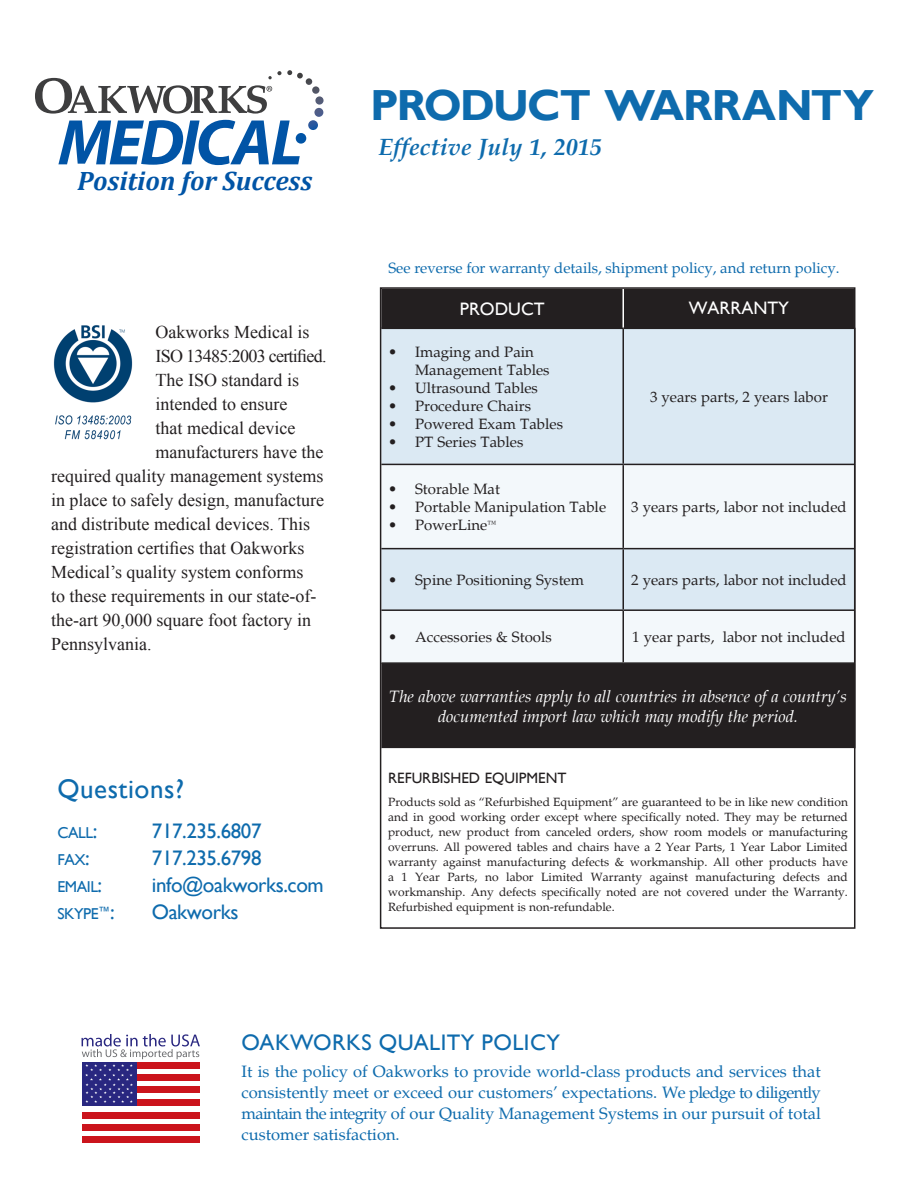
<style>
.page{position:relative;width:918px;height:1188px;background:#fff}
.page>*{position:absolute;margin:0;border:0;box-sizing:border-box;transform-origin:0 0}
.t1{font:700 43.5px "Gill Sans";letter-spacing:-.04em;color:#0e6bad}
.t2{font:27px "Gill Sans";letter-spacing:.02em;color:#0e6bad}
.t3{font:italic 700 26.85px "Cambria";color:#0154a6}
.t4{font:italic 700 24px "Palatino";color:#0e6bad}
.t5{font:22.5px "Gill Sans";letter-spacing:.02em;color:#0e6bad}
.t6{font:21px "Gill Sans";letter-spacing:-.02em;color:#0e6bad}
.t7{font:18px "Times New Roman";color:#231f20}
.t8{font:18px "Times New Roman";letter-spacing:-.04em;color:#231f20}
.t9{font:18px "Gill Sans";color:#fff}
.t10{font:16.5px/21px "Palatino";color:#0e6bad;text-align:justify}
.t11{font:italic 16.5px/19.8px "Palatino";color:#fff;text-align:center}
.t12{font:15.75px "Gill Sans";letter-spacing:-.025em;color:#0e6bad}
.t13{font:15px/18px "Palatino";color:#231f20}
.t14{font:15px "Palatino";color:#0e6bad}
.t15{font:15px "Gill Sans";color:#231f20}
.t16{font:12px/15px "Palatino";color:#231f20;text-align:justify}
.s1{font-size:21px}
</style>
<div class="page">
<div style="left:383px;top:290px;width:469px;height:458px;background:#231f20"></div>
<div style="left:383px;top:329px;width:469px;height:135px;background:#dbe9f3"></div>
<svg style="left:383px;top:465px;width:469px;height:197px;fill:#f3f8fb"></svg>
<svg style="left:383px;top:748px;width:469px;height:1px"></svg>
<hr style="left:381px;top:328px;width:242px;height:1px;background:#231f20">
<hr style="left:623px;top:328px;width:232px;height:1px;background:#231f20">
<hr style="left:622px;top:329px;width:2px;height:135px;background:#231f20">
<hr style="left:381px;top:464px;width:242px;height:1px;background:#231f20">
<hr style="left:623px;top:464px;width:232px;height:1px;background:#231f20">
<hr style="left:622px;top:465px;width:2px;height:83px;background:#231f20">
<hr style="left:381px;top:548px;width:242px;height:1px;background:#231f20">
<hr style="left:623px;top:548px;width:232px;height:1px;background:#231f20">
<hr style="left:622px;top:549px;width:2px;height:60px;background:#231f20">
<hr style="left:381px;top:609px;width:242px;height:2px;background:#231f20">
<hr style="left:623px;top:609px;width:232px;height:2px;background:#231f20">
<hr style="left:622px;top:611px;width:2px;height:51px;background:#231f20">
<hr style="left:381px;top:662px;width:242px;height:2px;background:#231f20">
<hr style="left:623px;top:662px;width:232px;height:2px;background:#231f20">
<hr style="left:622px;top:289px;width:2px;height:39px;background:#fff">
<div style="left:380px;top:287px;width:475px;height:642px;border:2px solid #231f20"></div>
<svg style="left:35px;top:70px;width:289px;height:95px"></svg>
<svg style="left:82px;top:1118px;width:118px;height:19px"></svg>
<div style="left:93px;top:1100px;width:107px;height:6px;background:#cb141c"></div>
<div style="left:82px;top:1112px;width:118px;height:6px;background:#cb141c"></div>
<div style="left:82px;top:1124px;width:118px;height:6px;background:#cb141c"></div>
<div style="left:82px;top:1137px;width:118px;height:6px;background:#cb141c"></div>
<div style="left:82px;top:1062px;width:54px;height:44px;background:#292780"></div>
<svg style="left:81px;top:1034px;width:119px;height:69px"></svg>
<img style="left:53px;top:325px;width:80px;height:115px">
<p class="t1" style="left:370px;top:79px;width:505px">PRODUCT WARRANTY</p>
<p class="t3" style="left:78px;top:165px;width:236px">Position for Success</p>
<p class="t7" style="left:156px;top:320px;width:155px">Oakworks Medical is</p>
<p class="t8" style="left:156px;top:344px;width:172px">ISO 13485:2003 certified.</p>
<p class="t7" style="left:156px;top:368px;width:145px">The ISO standard is</p>
<p class="t7" style="left:156px;top:392px;width:133px">intended to ensure</p>
<p class="t7" style="left:156px;top:416px;width:141px">that medical device</p>
<p class="t7" style="left:156px;top:440px;width:169px">manufacturers have the</p>
<p class="t7" style="left:51px;top:464px;width:274px">required quality management systems</p>
<p class="t7" style="left:51px;top:488px;width:274px">in place to safely design, manufacture</p>
<p class="t7" style="left:51px;top:512px;width:261px">and distribute medical devices. This</p>
<p class="t7" style="left:51px;top:536px;width:255px">registration certifies that Oakworks</p>
<p class="t7" style="left:51px;top:560px;width:254px">Medical’s quality system conforms</p>
<p class="t7" style="left:51px;top:584px;width:267px">to these requirements in our state-of-</p>
<p class="t7" style="left:51px;top:608px;width:261px">the-art 90,000 square foot factory in</p>
<p class="t7" style="left:51px;top:632px;width:102px">Pennsylvania.</p>
<p class="t2" style="left:57px;top:773px;width:128px">Questions?</p>
<p class="t12" style="left:57px;top:824px;width:42px">CALL<span class="s1">:</span></p>
<p class="t6" style="left:152px;top:819px;width:111px">717.235.6807</p>
<p class="t12" style="left:57px;top:851px;width:34px">FAX<span class="s1">:</span></p>
<p class="t6" style="left:152px;top:846px;width:111px">717.235.6798</p>
<p class="t12" style="left:57px;top:878px;width:46px">EMAIL<span class="s1">:</span></p>
<p class="t6" style="left:152px;top:873px;width:173px">info@oakworks.com</p>
<p class="t12" style="left:57px;top:905px;width:59px">SKYPE<sup>™</sup><span class="s1">:</span></p>
<p class="t6" style="left:152px;top:900px;width:88px">Oakworks</p>
<p class="t4" style="left:379px;top:133px;width:225px">Effective July 1, 2015</p>
<p class="t14" style="left:388px;top:259px;width:453px">See reverse for warranty details, shipment policy, and return policy.</p>
<p class="t9" style="left:460px;top:298px;width:86px">PRODUCT</p>
<p class="t9" style="left:689px;top:298px;width:102px">WARRANTY</p>
<p class="t13" style="left:415px;top:343px;width:136px;text-indent:-27px">• Imaging and Pain<br>Management Tables</p>
<p class="t13" style="left:388px;top:379px;width:151px">• Ultrasound Tables</p>
<p class="t13" style="left:388px;top:397px;width:144px">• Procedure Chairs</p>
<p class="t13" style="left:388px;top:415px;width:177px">• Powered Exam Tables</p>
<p class="t13" style="left:388px;top:433px;width:137px">• PT Series Tables</p>
<p class="t13" style="left:650px;top:388px;width:179px">3 years parts, 2 years labor</p>
<p class="t13" style="left:388px;top:480px;width:113px">• Storable Mat</p>
<p class="t13" style="left:388px;top:498px;width:220px">• Portable Manipulation Table</p>
<p class="t13" style="left:388px;top:516px;width:110px">• PowerLine<sup>™</sup></p>
<p class="t13" style="left:631px;top:498px;width:217px">3 years parts, labor not included</p>
<p class="t13" style="left:388px;top:571px;width:197px">• Spine Positioning System</p>
<p class="t13" style="left:631px;top:571px;width:217px">2 years parts, labor not included</p>
<p class="t13" style="left:388px;top:628px;width:165px">• Accessories &amp; Stools</p>
<p class="t13" style="left:632px;top:628px;width:215px">1 year parts, labor not included</p>
<p class="t11" style="left:389px;top:686px;width:459px">The above warranties apply to all countries in absence of a country’s documented import law which may modify the period.</p>
<p class="t15" style="left:388px;top:770px;width:180px">REFURBISHED EQUIPMENT</p>
<p class="t16" style="left:388px;top:794px;width:461px">Products sold as “Refurbished Equipment” are guaranteed to be in like new condition and in good working order except where specifically noted. They may be returned product, new product from canceled orders, show room models or manufacturing overruns. All powered tables and chairs have a 2 Year Parts, 1 Year Labor Limited warranty against manufacturing defects &amp; workmanship. All other products have a 1 Year Parts, no labor Limited Warranty against manufacturing defects and workmanship. Any defects specifically noted are not covered under the Warranty.<br>Refurbished equipment is non-refundable.</p>
<p class="t5" style="left:242px;top:1029px;width:320px">OAKWORKS QUALITY POLICY</p>
<p class="t10" style="left:242px;top:1062px;width:581px">It is the policy of Oakworks to provide world-class products and services that consistently meet or exceed our customers’ expectations. We pledge to diligently maintain the integrity of our Quality Management Systems in our pursuit of total customer satisfaction.</p>
</div>
